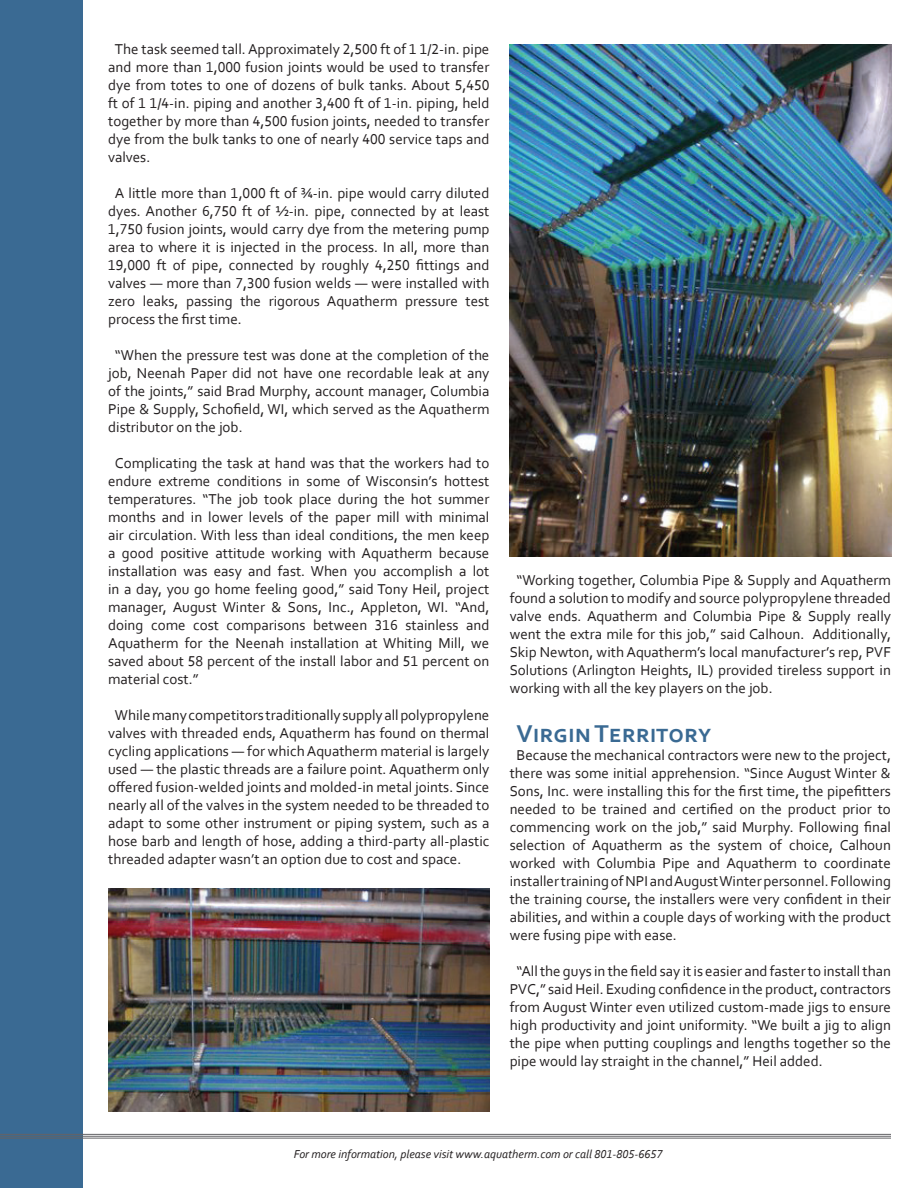
<style>
.page{position:relative;width:918px;height:1188px;background:#fff}
.page>*{position:absolute;margin:0;border:0;box-sizing:border-box;transform-origin:0 0}
.t1{font:700 25.5px "Corbel";color:#3a6a93}
.t2{font:15px/18px "Corbel";color:#231f20;text-align:justify}
.t3{font:italic 12px "Corbel";color:#231f20}
</style>
<div class="page">
<div style="left:0;top:0;width:83px;height:1188px;background:#3a6a93"></div>
<hr style="left:0;top:1134px;width:891px;height:1px;background:#636366">
<hr style="left:0;top:1136px;width:891px;height:1px;background:#636366">
<hr style="left:0;top:1138px;width:891px;height:1px;background:#636366">
<img style="left:510px;top:44px;width:381px;height:512px">
<img style="left:108px;top:889px;width:381px;height:222px">
<p class="t2" style="left:108px;top:40px;width:383px;text-indent:7px">The task seemed tall. Approximately 2,500 ft of 1 1/2-in. pipe and more than 1,000 fusion joints would be used to transfer dye from totes to one of dozens of bulk tanks. About 5,450 ft of 1 1/4-in. piping and another 3,400 ft of 1-in. piping, held together by more than 4,500 fusion joints, needed to transfer dye from the bulk tanks to one of nearly 400 service taps and valves.</p>
<p class="t2" style="left:108px;top:184px;width:383px;text-indent:7px">A little more than 1,000 ft of ¾-in. pipe would carry diluted dyes. Another 6,750 ft of ½-in. pipe, connected by at least 1,750 fusion joints, would carry dye from the metering pump area to where it is injected in the process. In all, more than 19,000 ft of pipe, connected by roughly 4,250 fittings and valves — more than 7,300 fusion welds — were installed with zero leaks, passing the rigorous Aquatherm pressure test process the first time.</p>
<p class="t2" style="left:108px;top:346px;width:383px;text-indent:7px">“When the pressure test was done at the completion of the job, Neenah Paper did not have one recordable leak at any of the joints,” said Brad Murphy, account manager, Columbia Pipe &amp; Supply, Schofield, WI, which served as the Aquatherm distributor on the job.</p>
<p class="t2" style="left:108px;top:454px;width:383px;text-indent:7px">Complicating the task at hand was that the workers had to endure extreme conditions in some of Wisconsin’s hottest temperatures. “The job took place during the hot summer months and in lower levels of the paper mill with minimal air circulation. With less than ideal conditions, the men keep a good positive attitude working with Aquatherm because installation was easy and fast. When you accomplish a lot in a day, you go home feeling good,” said Tony Heil, project manager, August Winter &amp; Sons, Inc., Appleton, WI. “And, doing come cost comparisons between 316 stainless and Aquatherm for the Neenah installation at Whiting Mill, we saved about 58 percent of the install labor and 51 percent on material cost.”</p>
<p class="t2" style="left:108px;top:706px;width:383px;text-indent:7px">While many competitors traditionally supply all polypropylene valves with threaded ends, Aquatherm has found on thermal cycling applications — for which Aquatherm material is largely used — the plastic threads are a failure point. Aquatherm only offered fusion-welded joints and molded-in metal joints. Since nearly all of the valves in the system needed to be threaded to adapt to some other instrument or piping system, such as a hose barb and length of hose, adding a third-party all-plastic threaded adapter wasn’t an option due to cost and space.</p>
<p class="t2" style="left:510px;top:571px;width:383px;text-indent:7px">“Working together, Columbia Pipe &amp; Supply and Aquatherm found a solution to modify and source polypropylene threaded valve ends. Aquatherm and Columbia Pipe &amp; Supply really went the extra mile for this job,” said Calhoun. Additionally, Skip Newton, with Aquatherm’s local manufacturer’s rep, PVF Solutions (Arlington Heights, IL) provided tireless support in working with all the key players on the job.</p>
<h1 class="t1" style="left:516px;top:718px;width:196px">Virgin Territory</h1>
<p class="t2" style="left:510px;top:746px;width:383px;text-indent:7px">Because the mechanical contractors were new to the project, there was some initial apprehension. “Since August Winter &amp; Sons, Inc. were installing this for the first time, the pipefitters needed to be trained and certified on the product prior to commencing work on the job,” said Murphy. Following final selection of Aquatherm as the system of choice, Calhoun worked with Columbia Pipe and Aquatherm to coordinate installer training of NPI and August Winter personnel. Following the training course, the installers were very confident in their abilities, and within a couple days of working with the product were fusing pipe with ease.</p>
<p class="t2" style="left:510px;top:962px;width:383px;text-indent:7px">“All the guys in the field say it is easier and faster to install than PVC,” said Heil. Exuding confidence in the product, contractors from August Winter even utilized custom-made jigs to ensure high productivity and joint uniformity. “We built a jig to align the pipe when putting couplings and lengths together so the pipe would lay straight in the channel,” Heil added.</p>
<p class="t3" style="left:294px;top:1146px;width:370px">For more information, please visit www.aquatherm.com or call 801-805-6657</p>
</div>
